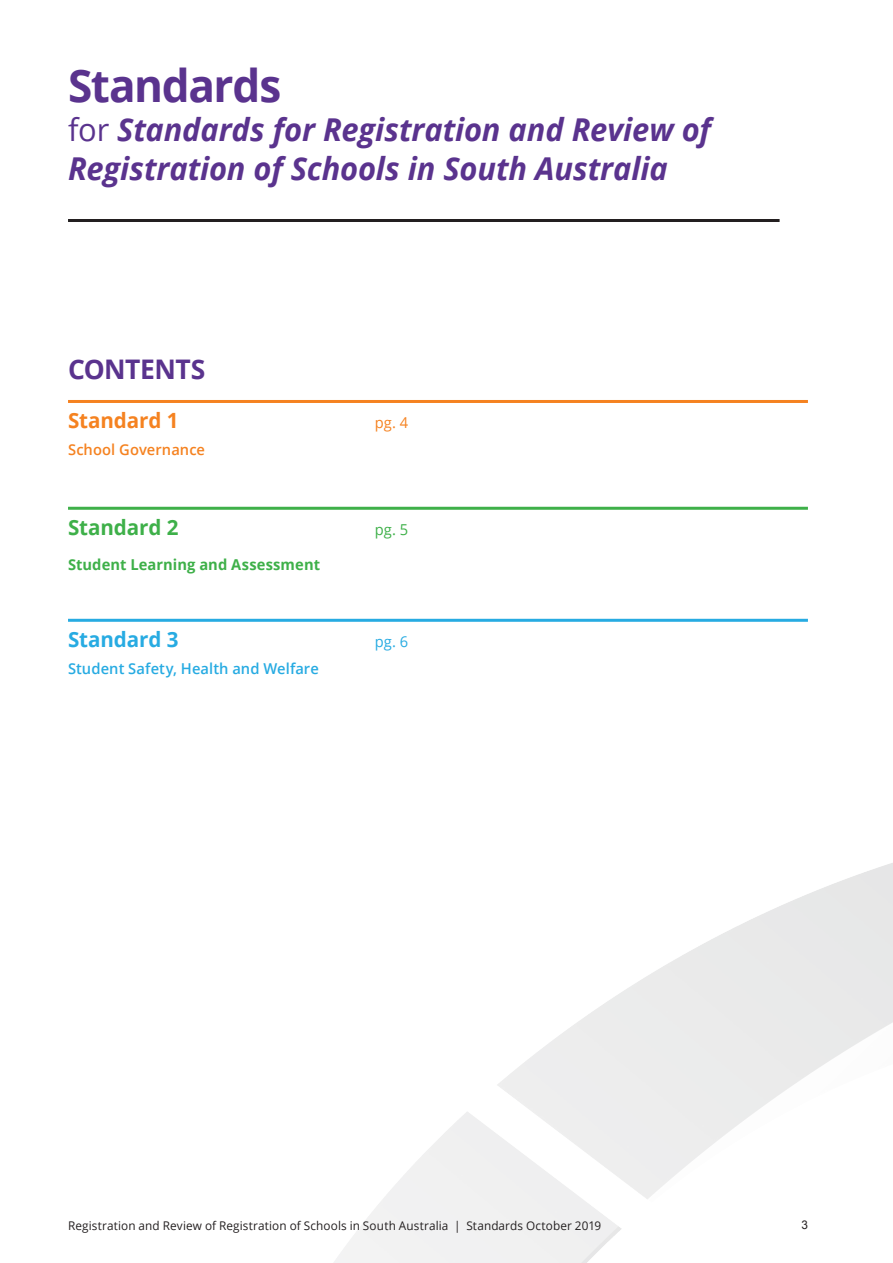
<style>
.page{position:relative;width:893px;height:1263px;background:#fff}
.page>*{position:absolute;margin:0;border:0;box-sizing:border-box;transform-origin:0 0}
.t1{font:700 45px "Open Sans";letter-spacing:-.03em;color:#5a338e}
.t2{font:italic 700 31.5px/39px "Open Sans";letter-spacing:-.005em;color:#5a338e}
.t3{font:700 27px "Open Sans";letter-spacing:-.02em;color:#5a338e}
.t4{font:700 21px "Open Sans";letter-spacing:-.005em;color:#f58220}
.t5{font:700 21px "Open Sans";letter-spacing:-.005em;color:#3eb049}
.t6{font:700 21px "Open Sans";letter-spacing:-.005em;color:#27abe2}
.t7{font:600 15px "Open Sans";letter-spacing:.005em;color:#27abe2}
.t8{font:700 15px "Open Sans";letter-spacing:.005em;color:#3eb049}
.t9{font:600 15px "Open Sans";letter-spacing:.005em;color:#f58220}
.t10{font:15px "Open Sans";color:#f58220}
.t11{font:15px "Open Sans";color:#3eb049}
.t12{font:15px "Open Sans";color:#27abe2}
.t13{font:12px "Open Sans";letter-spacing:.01em;color:#231f20}
.t14{font:12px "Arial";color:#231f20}
.s1{font-weight:400;font-style:normal}
</style>
<div class="page">
<hr style="left:68px;top:400px;width:740px;height:3px;background:#f58220">
<hr style="left:68px;top:507px;width:740px;height:3px;background:#3eb049">
<hr style="left:68px;top:619px;width:740px;height:3px;background:#27abe2">
<hr style="left:68px;top:219px;width:712px;height:3px;background:#231f20">
<h1 class="t1" style="left:68px;top:54px;width:215px">Standards</h1>
<h2 class="t2" style="left:68px;top:110px;width:644px"><span class="s1">for</span> Standards for Registration and Review of<br>Registration of Schools in South Australia</h2>
<h3 class="t3" style="left:68px;top:350px;width:139px">CONTENTS</h3>
<h3 class="t4" style="left:68px;top:406px;width:112px">Standard 1</h3>
<p class="t10" style="left:375px;top:413px;width:35px">pg. 4</p>
<p class="t9" style="left:68px;top:439px;width:139px">School Governance</p>
<h3 class="t5" style="left:68px;top:513px;width:112px">Standard 2</h3>
<p class="t11" style="left:375px;top:519px;width:35px">pg. 5</p>
<p class="t8" style="left:68px;top:554px;width:254px">Student Learning and Assessment</p>
<h3 class="t6" style="left:68px;top:625px;width:112px">Standard 3</h3>
<p class="t12" style="left:375px;top:632px;width:35px">pg. 6</p>
<p class="t7" style="left:68px;top:658px;width:252px">Student Safety, Health and Welfare</p>
<p class="t13" style="left:68px;top:1217px;width:535px">Registration and Review of Registration of Schools in South Australia | Standards October 2019</p>
<p class="t14" style="left:801px;top:1217px;width:8px">3</p>
</div>
